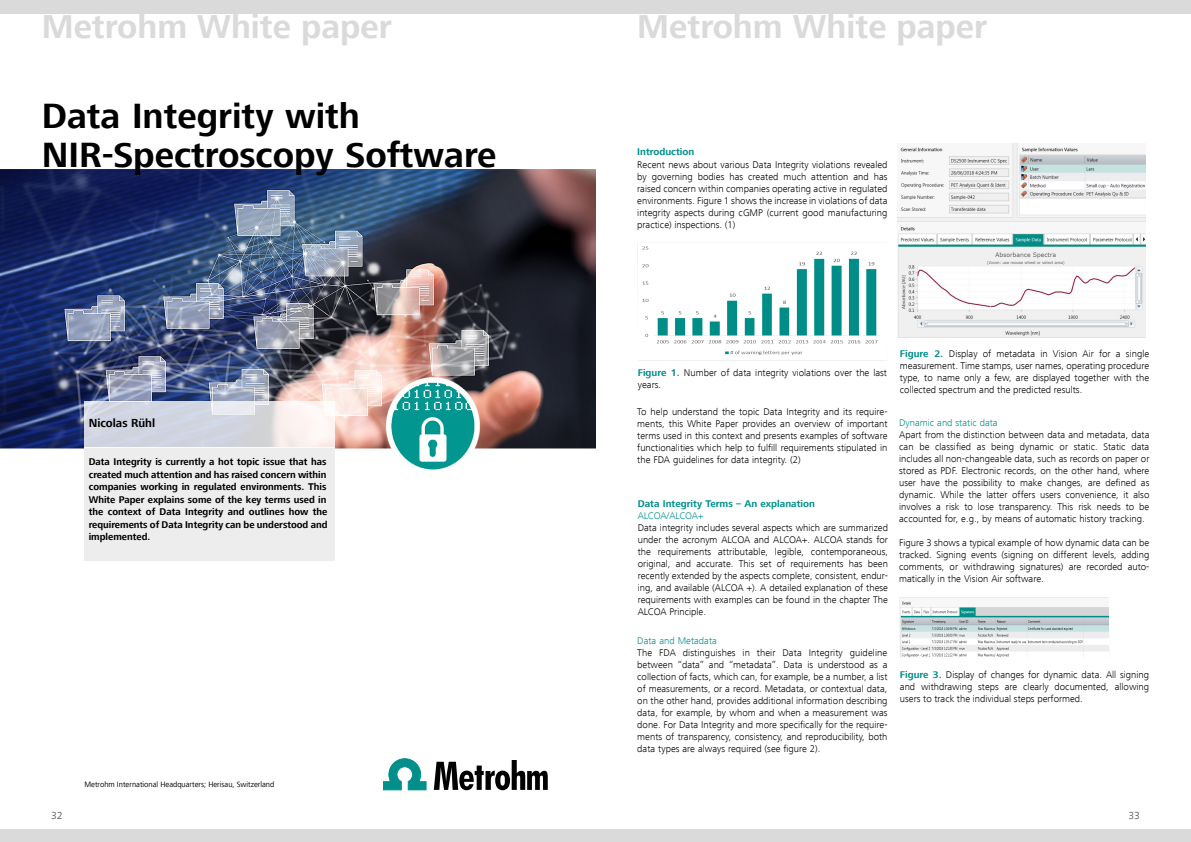
<style>
.page{position:relative;width:1191px;height:842px;background:#fff}
.page>*{position:absolute;margin:0;border:0;box-sizing:border-box;transform-origin:0 0}
.t1{font:700 36.1px/38.6px "Frutiger Next LT";color:#000}
.t2{font:700 34.1px "Frutiger Next LT";color:#dadada}
.t3{font:700 12px "Frutiger Next LT";color:#000}
.t4{font:300 10px/12px "Frutiger Next LT";color:#000;text-align:justify}
.t5{font:700 10px/12.5px "Frutiger Next LT";color:#000;text-align:justify}
.t6{font:700 10px "Frutiger Next LT";color:#008f8b}
.Pagina_left-site{font:300 10px "Neue Frutiger World";color:#4a4a49}
.t7{font:8px "Frutiger Next LT";color:#000}
.s1{font-weight:700;color:#008f8b}
.s2{color:#008f8b}
</style>
<div class="page">
<svg style="left:383px;top:759px;width:43px;height:31px"></svg>
<svg style="left:434px;top:760px;width:114px;height:30px"></svg>
<img style="left:0;top:169px;width:595px;height:301px">
<div style="left:0;top:0;width:595px;height:14px;background:#dadada"></div>
<div style="left:0;top:830px;width:595px;height:12px;background:#dadada"></div>
<div style="left:84px;top:447px;width:251px;height:114px;background:#ededed"></div>
<svg style="left:84px;top:401px;width:251px;height:46px;fill:#d2d6e4"></svg>
<div style="left:595px;top:0;width:596px;height:14px;background:#dadada"></div>
<div style="left:595px;top:830px;width:596px;height:12px;background:#dadada"></div>
<img style="left:637px;top:243px;width:250px;height:118px">
<img style="left:897px;top:143px;width:248px;height:194px">
<img style="left:899px;top:597px;width:210px;height:61px">
<p class="t2" style="left:42px;top:8px;width:351px">Metrohm White paper</p>
<p class="t1" style="left:42px;top:97px;width:456px">Data Integrity with<br>NIR-Spectroscopy Software</p>
<p class="t3" style="left:89px;top:417px;width:68px">Nicolas Rühl</p>
<p class="t5" style="left:89px;top:455px;width:240px">Data Integrity is currently a hot topic issue that has created much attention and has raised concern within companies working in regulated environments. This White Paper explains some of the key terms used in the context of Data Integrity and outlines how the requirements of Data Integrity can be understood and implemented.</p>
<p class="t7" style="left:84px;top:780px;width:191px">Metrohm International Headquarters; Herisau, Switzerland</p>
<p class="t2" style="left:637px;top:8px;width:351px">Metrohm White paper</p>
<p class="t6" style="left:637px;top:146px;width:59px">Introduction</p>
<p class="t4" style="left:637px;top:158px;width:252px">Recent news about various Data Integrity violations revealed by governing bodies has created much attention and has raised concern within companies operating active in regulated environments. Figure 1 shows the increase in violations of data integrity aspects during cGMP (current good manufacturing practice) inspections. (1)</p>
<p class="t4" style="left:638px;top:366px;width:251px"><span class="s1">Figure 1.</span> Number of data integrity violations over the last years.</p>
<p class="t4" style="left:637px;top:406px;width:252px">To help understand the topic Data Integrity and its require&shy;ments, this White Paper provides an overview of important terms used in this context and presents examples of software functionalities which help to fulfill requirements stipulated in the FDA guidelines for data integrity. (2)</p>
<p class="t4" style="left:638px;top:498px;width:252px;text-align:left"><span class="s1">Data Integrity Terms – An explanation<br></span><span class="s2">ALCOA/ALCOA+<br></span>Data integrity includes several aspects which are summarized under the acronym ALCOA and ALCOA+. ALCOA stands for the requirements attributable, legible, contemporaneous, original, and accurate. This set of requirements has been recently extended by the aspects complete, consistent, endur&shy;ing, and available (ALCOA +). A detailed explanation of these requirements with examples can be found in the chapter The ALCOA Principle.</p>
<p class="t4" style="left:637px;top:635px;width:252px;text-align:left"><span class="s2">Data and Metadata<br></span>The FDA distinguishes in their Data Integrity guideline between “data” and “metadata”. Data is understood as a collection of facts, which can, for example, be a number, a list of measurements, or a record. Metadata, or contextual data, on the other hand, provides additional information describing data, for example, by whom and when a measurement was done. For Data Integrity and more specifically for the require&shy;ments of transparency, consistency, and reproducibility, both data types are always required (see figure 2).</p>
<p class="t4" style="left:900px;top:348px;width:251px"><span class="s1">Figure 2.</span> Display of metadata in Vision Air for a single measurement. Time stamps, user names, operating procedure type, to name only a few, are displayed together with the collected spectrum and the predicted results.</p>
<p class="t4" style="left:899px;top:416px;width:252px;text-align:left"><span class="s2">Dynamic and static data<br></span>Apart from the distinction between data and metadata, data can be classified as being dynamic or static. Static data includes all non-changeable data, such as records on paper or stored as PDF. Electronic records, on the other hand, where user have the possibility to make changes, are defined as dynamic. While the latter offers users convenience, it also involves a risk to lose transparency. This risk needs to be accounted for, e.g., by means of automatic history tracking.</p>
<p class="t4" style="left:899px;top:537px;width:252px">Figure 3 shows a typical example of how dynamic data can be tracked. Signing events (signing on different levels, adding comments, or withdrawing signatures) are recorded auto&shy;matically in the Vision Air software.</p>
<p class="t4" style="left:900px;top:669px;width:251px"><span class="s1">Figure 3.</span> Display of changes for dynamic data. All signing and withdrawing steps are clearly documented, allowing users to track the individual steps performed.</p>
<p class="Pagina_left-site" style="left:51px;top:808px;width:13px">32</p>
<p class="Pagina_left-site" style="left:1128px;top:808px;width:13px">33</p>
</div>
